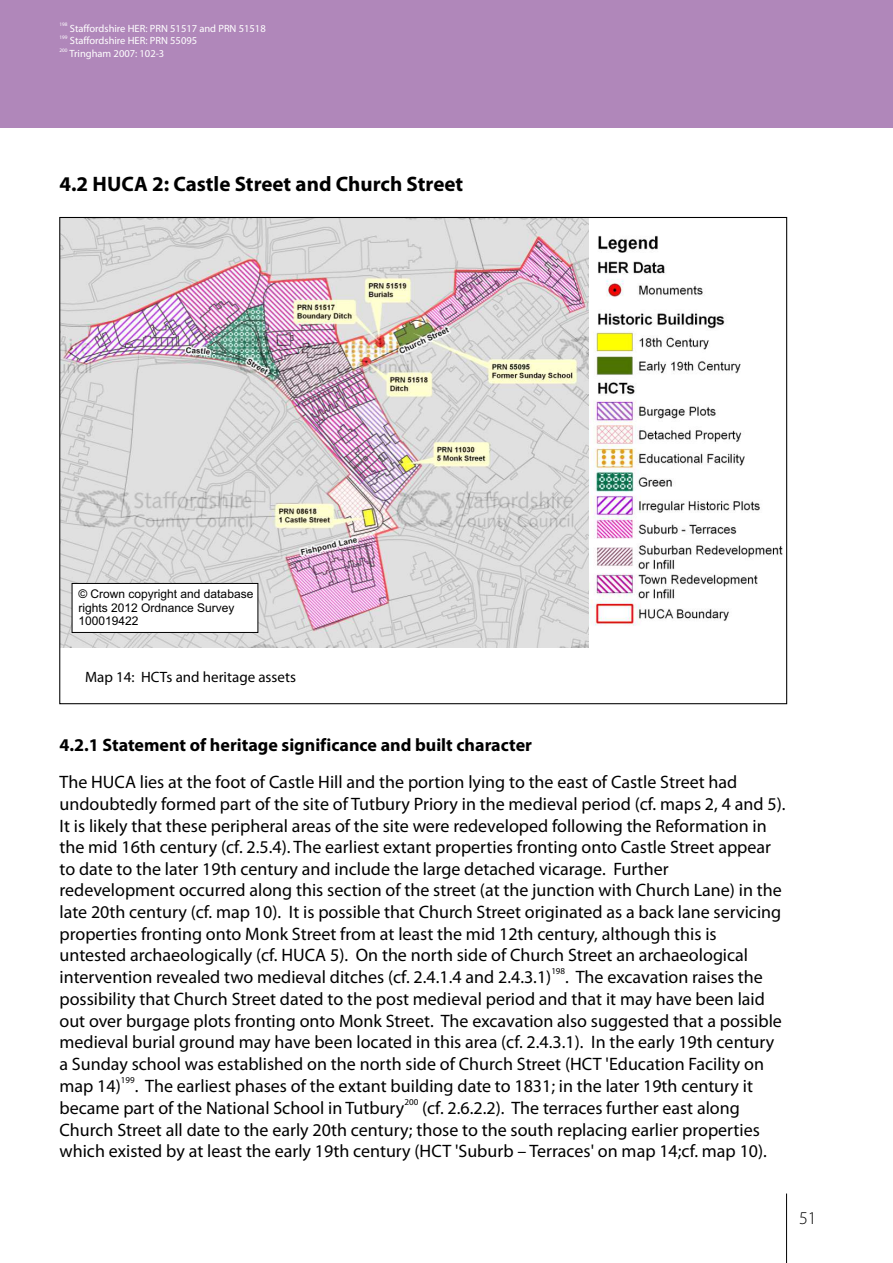
<style>
.page{position:relative;width:893px;height:1263px;background:#fff}
.page>*{position:absolute;margin:0;border:0;box-sizing:border-box;transform-origin:0 0}
.t1{font:700 21px "Myriad Pro";color:#000}
.t2{font:18px/21.6px "Myriad Pro";color:#000}
.t3{font:300 18px "Myriad Pro";color:#000}
.t4{font:15px "Myriad Pro";color:#000}
.t5{font:12px/13.4px "Arial";color:#000}
.t6{font:10.5px "Myriad Pro";color:#fff}
.t7{font:9px "Myriad Pro";color:#000}
.t8{font:5.25px "Myriad Pro";color:#fff}
.s1{font-weight:700}
</style>
<div class="page">
<img style="left:589px;top:235px;width:194px;height:391px">
<img style="left:61px;top:219px;width:528px;height:429px">
<div style="left:0;top:0;width:893px;height:128px;background:#b087ba"></div>
<hr style="left:786px;top:1193px;width:1px;height:70px;background:#000">
<svg style="left:71px;top:583px;width:188px;height:50px"></svg>
<p class="t8" style="left:60px;top:22px;width:10px">198</p>
<p class="t6" style="left:70px;top:24px;width:197px">Staffordshire HER: PRN 51517 and PRN 51518</p>
<p class="t8" style="left:60px;top:35px;width:10px">199</p>
<p class="t6" style="left:70px;top:37px;width:129px">Staffordshire HER: PRN 55095</p>
<p class="t8" style="left:60px;top:48px;width:10px">200</p>
<p class="t6" style="left:69px;top:49px;width:96px">Tringham 2007: 102-3</p>
<p class="t1" style="left:60px;top:175px;width:405px">4.2 HUCA 2: Castle Street and Church Street</p>
<p class="t5" style="left:78px;top:589px;width:176px">© Crown copyright and database rights 2012 Ordnance Survey<br>100019422</p>
<p class="t4" style="left:85px;top:671px;width:212px">Map 14: HCTs and heritage assets</p>
<p class="t2" style="left:60px;top:728px;width:679px;line-height:36.8px"><span class="s1">4.2.1 Statement of heritage significance and built character<br></span>The HUCA lies at the foot of Castle Hill and the portion lying to the east of Castle Street had</p>
<p class="t2" style="left:60px;top:794px;width:727px">undoubtedly formed part of the site of Tutbury Priory in the medieval period (cf. maps 2, 4 and 5).<br>It is likely that these peripheral areas of the site were redeveloped following the Reformation in the mid 16th century (cf. 2.5.4). The earliest extant properties fronting onto Castle Street appear to date to the later 19th century and include the large detached vicarage. Further redevelopment occurred along this section of the street (at the junction with Church Lane) in the late 20th century (cf. map 10). It is possible that Church Street originated as a back lane servicing properties fronting onto Monk Street from at least the mid 12th century, although this is untested archaeologically (cf. HUCA 5). On the north side of Church Street an archaeological</p>
<p class="t7" style="left:551px;top:968px;width:15px">198</p>
<p class="t2" style="left:59px;top:968px;width:724px">intervention revealed two medieval ditches (cf. 2.4.1.4 and 2.4.3.1) . The excavation raises the possibility that Church Street dated to the post medieval period and that it may have been laid out over burgage plots fronting onto Monk Street. The excavation also suggested that a possible medieval burial ground may have been located in this area (cf. 2.4.3.1). In the early 19th century a Sunday school was established on the north side of Church Street (HCT 'Education Facility on</p>
<p class="t7" style="left:121px;top:1076px;width:15px">199</p>
<p class="t2" style="left:59px;top:1077px;width:695px">map 14) . The earliest phases of the extant building date to 1831; in the later 19th century it</p>
<p class="t7" style="left:404px;top:1098px;width:15px">200</p>
<p class="t2" style="left:59px;top:1099px;width:709px">became part of the National School in Tutbury (cf. 2.6.2.2). The terraces further east along<br>Church Street all date to the early 20th century; those to the south replacing earlier properties which existed by at least the early 19th century (HCT 'Suburb – Terraces' on map 14;cf. map 10).</p>
<p class="t3" style="left:799px;top:1210px;width:19px">51</p>
</div>
